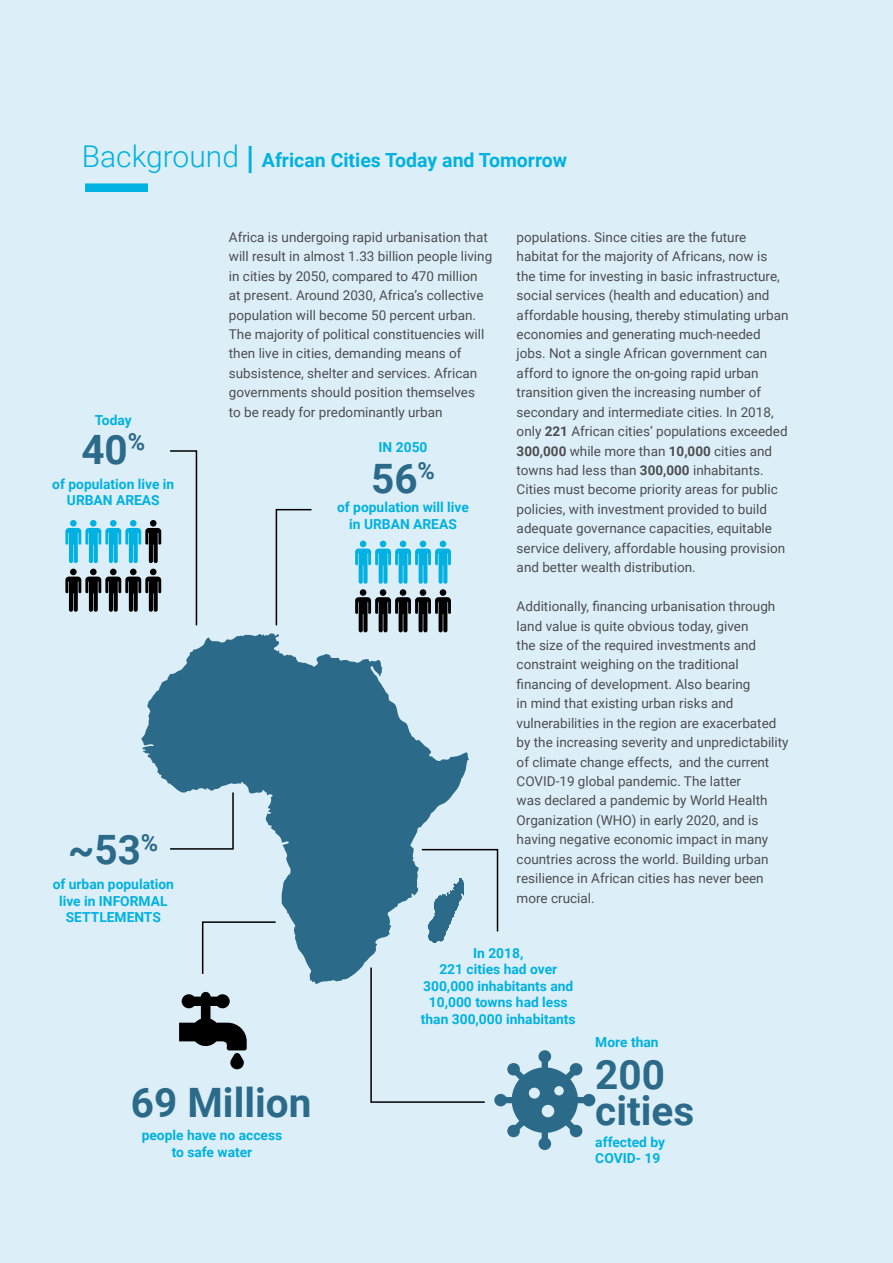
<style>
.page{position:relative;width:893px;height:1263px;background:#fff}
.page>*{position:absolute;margin:0;border:0;box-sizing:border-box;transform-origin:0 0}
.HEAD{font:700 40.5px/36px "Roboto";color:#2c6a8a}
.HEAD-2{font:700 19.5px "Roboto";color:#00b1e1}
.HEAD-3{font:700 13.8px/16.5px "Roboto";color:#00b1e1;text-align:center}
.Body_Text{font:13.5px/19.5px "Roboto";color:#4d4d4f}
.s1{font-weight:300;font-size:30px}
.s2{font-family:"Cambria";font-size:30px}
.s3{font-weight:700}
</style>
<div class="page">
<div style="left:1px;top:0;width:892px;height:1263px;background:#dceff9"></div>
<div style="left:85px;top:183px;width:63px;height:9px;background:#00b1e1"></div>
<svg style="left:141px;top:633px;width:328px;height:351px;fill:#2c6a8a"></svg>
<svg style="left:170px;top:450px;width:28px;height:176px"></svg>
<div style="left:70px;top:520px;width:7px;height:7px;background:#00b1e1;border-radius:50%"></div>
<div style="left:70px;top:569px;width:7px;height:6px;background:#000;border-radius:50%"></div>
<div style="left:90px;top:520px;width:7px;height:7px;background:#00b1e1;border-radius:50%"></div>
<div style="left:90px;top:569px;width:7px;height:6px;background:#000;border-radius:50%"></div>
<div style="left:110px;top:520px;width:7px;height:7px;background:#00b1e1;border-radius:50%"></div>
<div style="left:110px;top:569px;width:7px;height:6px;background:#000;border-radius:50%"></div>
<div style="left:130px;top:520px;width:7px;height:7px;background:#00b1e1;border-radius:50%"></div>
<div style="left:130px;top:569px;width:7px;height:6px;background:#000;border-radius:50%"></div>
<div style="left:150px;top:520px;width:7px;height:7px;background:#000;border-radius:50%"></div>
<svg style="left:65px;top:528px;width:96px;height:35px"></svg>
<div style="left:150px;top:569px;width:7px;height:6px;background:#000;border-radius:50%"></div>
<svg style="left:65px;top:577px;width:96px;height:35px"></svg>
<svg style="left:169px;top:791px;width:66px;height:59px"></svg>
<div style="left:360px;top:589px;width:6px;height:7px;background:#000;border-radius:50%"></div>
<div style="left:380px;top:589px;width:6px;height:7px;background:#000;border-radius:50%"></div>
<div style="left:400px;top:589px;width:6px;height:7px;background:#000;border-radius:50%"></div>
<div style="left:420px;top:589px;width:6px;height:7px;background:#000;border-radius:50%"></div>
<svg style="left:355px;top:541px;width:96px;height:43px"></svg>
<div style="left:440px;top:589px;width:6px;height:7px;background:#000;border-radius:50%"></div>
<svg style="left:355px;top:597px;width:96px;height:35px"></svg>
<svg style="left:275px;top:508px;width:37px;height:118px"></svg>
<svg style="left:420px;top:848px;width:79px;height:95px"></svg>
<svg style="left:179px;top:992px;width:68px;height:77px"></svg>
<svg style="left:201px;top:921px;width:76px;height:54px"></svg>
<svg style="left:370px;top:966px;width:115px;height:137px"></svg>
<svg style="left:494px;top:1050px;width:101px;height:100px"></svg>
<p class="HEAD-2" style="left:82px;top:146px;width:487px"><span class="s1">Background</span> <span class="s2">|</span> African Cities Today and Tomorrow</p>
<p class="HEAD-3" style="left:95px;top:411px;width:38px">Today</p>
<p class="HEAD" style="left:81px;top:430px;width:65px">40<sup>%</sup></p>
<p class="HEAD-3" style="left:52px;top:475px;width:124px">of population live in<br>URBAN AREAS</p>
<p class="HEAD" style="left:68px;top:830px;width:92px">~53<sup>%</sup></p>
<p class="HEAD-3" style="left:53px;top:875px;width:123px">of urban population live in INFORMAL<br>SETTLEMENTS</p>
<p class="Body_Text" style="left:229px;top:227px;width:265px">Africa is undergoing rapid urbanisation that will result in almost 1.33 billion people living in cities by 2050, compared to 470 million at present. Around 2030, Africa’s collective population will become 50 percent urban.<br>The majority of political constituencies will then live in cities, demanding means of subsistence, shelter and services. African governments should position themselves<br>to be ready for predominantly urban</p>
<p class="Body_Text" style="left:517px;top:227px;width:273px">populations. Since cities are the future habitat for the majority of Africans, now is the time for investing in basic infrastructure, social services (health and education) and affordable housing, thereby stimulating urban economies and generating much-needed jobs. Not a single African government can afford to ignore the on-going rapid urban transition given the increasing number of secondary and intermediate cities. In 2018, only <span class="s3">221</span> African cities’ populations exceeded <span class="s3">300,000</span> while more than <span class="s3">10,000</span> cities and towns had less than <span class="s3">300,000</span> inhabitants.<br>Cities must become priority areas for public policies, with investment provided to build adequate governance capacities, equitable service delivery, affordable housing provision and better wealth distribution.</p>
<p class="Body_Text" style="left:517px;top:596px;width:273px">Additionally, financing urbanisation through land value is quite obvious today, given<br>the size of the required investments and constraint weighing on the traditional financing of development. Also bearing<br>in mind that existing urban risks and vulnerabilities in the region are exacerbated by the increasing severity and unpredictability of climate change effects, and the current COVID-19 global pandemic. The latter<br>was declared a pandemic by World Health Organization (WHO) in early 2020, and is having negative economic impact in many countries across the world. Building urban resilience in African cities has never been more crucial.</p>
<p class="HEAD-3" style="left:379px;top:439px;width:50px">IN 2050</p>
<p class="HEAD" style="left:371px;top:459px;width:65px">56<sup>%</sup></p>
<p class="HEAD-3" style="left:337px;top:499px;width:133px">of population will live in URBAN AREAS</p>
<p class="HEAD-3" style="left:473px;top:944px;width:52px">In 2018,</p>
<p class="HEAD-3" style="left:421px;top:960px;width:156px">221 cities had over<br>300,000 inhabitants and<br>10,000 towns had less than 300,000 inhabitants</p>
<p class="HEAD-3" style="left:595px;top:1034px;width:65px">More than</p>
<p class="HEAD" style="left:131px;top:1083px;width:182px">69 Million</p>
<p class="HEAD-3" style="left:142px;top:1127px;width:142px">people have no access to safe water</p>
<p class="HEAD" style="left:595px;top:1055px;width:100px">200 cities</p>
<p class="HEAD-3" style="left:595px;top:1133px;width:71px;text-align:left">affected by<br>COVID- 19</p>
</div>
